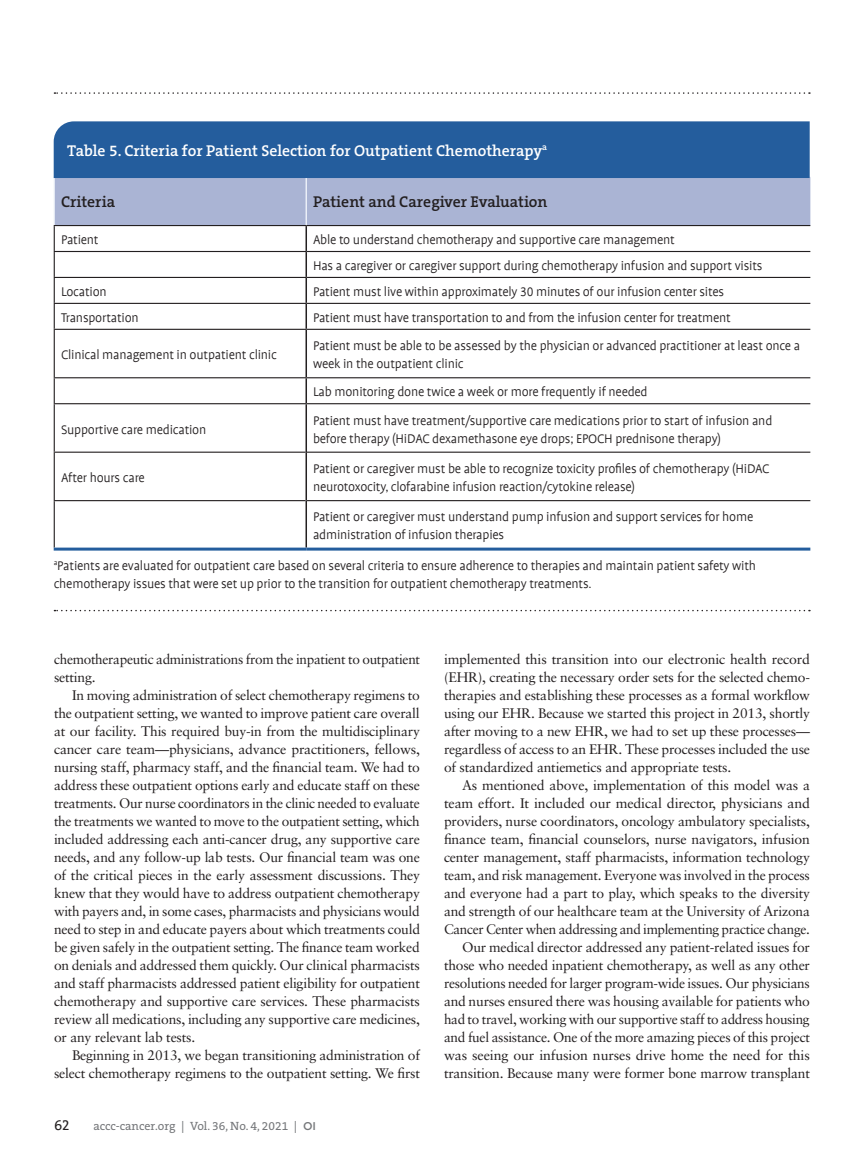
<style>
.page{position:relative;width:864px;height:1161px;background:#fff}
.page>*{position:absolute;margin:0;border:0;box-sizing:border-box;transform-origin:0 0}
.NEW_Table_Figure_Tit{font:600 15.75px "The Serif B W6";color:#fff}
.NEW_Table_Figure_Tit-2{font:600 15.75px "The Serif B W6";color:#231f20}
.NEW_Table_Fig_text{font:300 14.25px/18px "Profile Offc";letter-spacing:-.015em;color:#231f20}
.t1{font:14.25px "The Serif Caps";color:#231f20}
.Body_Indent{font:13.8px/18px "Sabon";letter-spacing:-.015em;color:#231f20;text-align:justify}
.Body_No_Indent{font:13.8px/18.5px "Sabon";letter-spacing:-.02em;color:#231f20}
.t2{font:12px "The Serif B W5 Plain";color:#76787b}
.s1{font-family:"Gotham";font-weight:500;font-size:11.25px}
</style>
<div class="page">
<svg style="left:55px;top:330px;width:755px;height:218px"></svg>
<hr style="left:54px;top:452px;width:252px;height:1px;background:#231f20">
<hr style="left:307px;top:452px;width:503px;height:1px;background:#231f20">
<hr style="left:54px;top:500px;width:252px;height:1px;background:#231f20">
<hr style="left:307px;top:500px;width:503px;height:1px;background:#231f20">
<hr style="left:306px;top:330px;width:1px;height:47px;background:#231f20">
<svg style="left:306px;top:378px;width:1px;height:25px"></svg>
<hr style="left:306px;top:404px;width:1px;height:48px;background:#231f20">
<hr style="left:306px;top:452px;width:1px;height:49px;background:#231f20">
<hr style="left:306px;top:501px;width:1px;height:47px;background:#231f20">
<hr style="left:54px;top:329px;width:252px;height:1px;background:#231f20">
<hr style="left:306px;top:329px;width:504px;height:1px;background:#231f20">
<hr style="left:54px;top:377px;width:252px;height:1px;background:#231f20">
<hr style="left:306px;top:377px;width:504px;height:1px;background:#231f20">
<hr style="left:54px;top:403px;width:252px;height:1px;background:#231f20">
<hr style="left:306px;top:403px;width:504px;height:1px;background:#231f20">
<svg style="left:54px;top:178px;width:756px;height:151px"></svg>
<hr style="left:54px;top:330px;width:1px;height:47px;background:#231f20">
<svg style="left:54px;top:378px;width:1px;height:25px"></svg>
<hr style="left:54px;top:404px;width:1px;height:48px;background:#231f20">
<hr style="left:54px;top:453px;width:1px;height:47px;background:#231f20">
<hr style="left:54px;top:501px;width:1px;height:47px;background:#231f20">
<hr style="left:54px;top:548px;width:252px;height:3px;background:#245d9d">
<hr style="left:306px;top:548px;width:504px;height:3px;background:#245d9d">
<div style="left:54px;top:121px;width:756px;height:57px;background:#245d9d"></div>
<svg style="left:54px;top:92px;width:756px;height:2px"></svg>
<svg style="left:54px;top:610px;width:756px;height:1px"></svg>
<p class="NEW_Table_Figure_Tit" style="left:67px;top:140px;width:482px">Table 5. Criteria for Patient Selection for Outpatient Chemotherapy<sup>a</sup></p>
<p class="NEW_Table_Figure_Tit-2" style="left:61px;top:191px;width:56px">Criteria</p>
<p class="NEW_Table_Figure_Tit-2" style="left:313px;top:191px;width:236px">Patient and Caregiver Evaluation</p>
<p class="NEW_Table_Fig_text" style="left:61px;top:232px;width:39px">Patient</p>
<p class="NEW_Table_Fig_text" style="left:313px;top:232px;width:363px">Able to understand chemotherapy and supportive care management</p>
<p class="NEW_Table_Fig_text" style="left:313px;top:258px;width:451px">Has a caregiver or caregiver support during chemotherapy infusion and support visits</p>
<p class="NEW_Table_Fig_text" style="left:61px;top:284px;width:47px">Location</p>
<p class="NEW_Table_Fig_text" style="left:313px;top:284px;width:413px">Patient must live within approximately 30 minutes of our infusion center sites</p>
<p class="NEW_Table_Fig_text" style="left:61px;top:310px;width:79px">Transportation</p>
<p class="NEW_Table_Fig_text" style="left:313px;top:310px;width:419px">Patient must have transportation to and from the infusion center for treatment</p>
<p class="NEW_Table_Fig_text" style="left:61px;top:347px;width:217px">Clinical management in outpatient clinic</p>
<p class="NEW_Table_Fig_text" style="left:313px;top:338px;width:489px">Patient must be able to be assessed by the physician or advanced practitioner at least once a week in the outpatient clinic</p>
<p class="NEW_Table_Fig_text" style="left:313px;top:384px;width:336px">Lab monitoring done twice a week or more frequently if needed</p>
<p class="NEW_Table_Fig_text" style="left:61px;top:421px;width:147px">Supportive care medication</p>
<p class="NEW_Table_Fig_text" style="left:313px;top:412px;width:461px">Patient must have treatment/supportive care medications prior to start of infusion and before therapy (HiDAC dexamethasone eye drops; EPOCH prednisone therapy)</p>
<p class="NEW_Table_Fig_text" style="left:61px;top:470px;width:85px">After hours care</p>
<p class="NEW_Table_Fig_text" style="left:313px;top:461px;width:458px">Patient or caregiver must be able to recognize toxicity profiles of chemotherapy (HiDAC neurotoxocity, clofarabine infusion reaction/cytokine release)</p>
<p class="NEW_Table_Fig_text" style="left:313px;top:509px;width:442px">Patient or caregiver must understand pump infusion and support services for home administration of infusion therapies</p>
<p class="NEW_Table_Fig_text" style="left:54px;top:558px;width:704px"><sup>a</sup>Patients are evaluated for outpatient care based on several criteria to ensure adherence to therapies and maintain patient safety with chemotherapy issues that were set up prior to the transition for outpatient chemotherapy treatments.</p>
<p class="Body_No_Indent" style="left:54px;top:649px;width:368px">chemotherapeutic administrations from the inpatient to outpatient setting.</p>
<p class="Body_Indent" style="left:54px;top:686px;width:368px;text-indent:18px">In moving administration of select chemotherapy regimens to the outpatient setting, we wanted to improve patient care overall at our facility. This required buy-in from the multidisciplinary cancer care team—physicians, advance practitioners, fellows, nursing staff, pharmacy staff, and the financial team. We had to address these outpatient options early and educate staff on these treatments. Our nurse coordinators in the clinic needed to evaluate the treatments we wanted to move to the outpatient setting, which included addressing each anti-cancer drug, any supportive care needs, and any follow-up lab tests. Our financial team was one of the critical pieces in the early assessment discussions. They knew that they would have to address outpatient chemotherapy with payers and, in some cases, pharmacists and physicians would need to step in and educate payers about which treatments could be given safely in the outpatient setting. The finance team worked on denials and addressed them quickly. Our clinical pharmacists and staff pharmacists addressed patient eligibility for outpatient chemotherapy and supportive care services. These pharmacists review all medications, including any supportive care medicines, or any relevant lab tests.</p>
<p class="Body_Indent" style="left:54px;top:1046px;width:368px;text-align:right">Beginning in 2013, we began transitioning administration of select chemotherapy regimens to the outpatient setting. We first</p>
<p class="t1" style="left:54px;top:1113px;width:17px">62</p>
<p class="t2" style="left:93px;top:1118px;width:224px">accc-cancer.org | Vol. 36, No. 4, 2021 | <span class="s1">OI</span></p>
<p class="Body_Indent" style="left:444px;top:650px;width:368px">implemented this transition into our electronic health record (EHR), creating the necessary order sets for the selected chemo&shy;therapies and establishing these processes as a formal workflow using our EHR. Because we started this project in 2013, shortly after moving to a new EHR, we had to set up these processes— regardless of access to an EHR. These processes included the use of standardized antiemetics and appropriate tests.</p>
<p class="Body_Indent" style="left:444px;top:776px;width:368px;text-indent:18px">As mentioned above, implementation of this model was a team effort. It included our medical director, physicians and providers, nurse coordinators, oncology ambulatory specialists, finance team, financial counselors, nurse navigators, infusion center management, staff pharmacists, information technology team, and risk management. Everyone was involved in the process and everyone had a part to play, which speaks to the diversity and strength of our healthcare team at the University of Arizona Cancer Center when addressing and implementing practice change.</p>
<p class="Body_Indent" style="left:444px;top:938px;width:368px;text-indent:18px">Our medical director addressed any patient-related issues for those who needed inpatient chemotherapy, as well as any other resolutions needed for larger program-wide issues. Our physicians and nurses ensured there was housing available for patients who had to travel, working with our supportive staff to address housing and fuel assistance. One of the more amazing pieces of this project was seeing our infusion nurses drive home the need for this transition. Because many were former bone marrow transplant</p>
</div>
